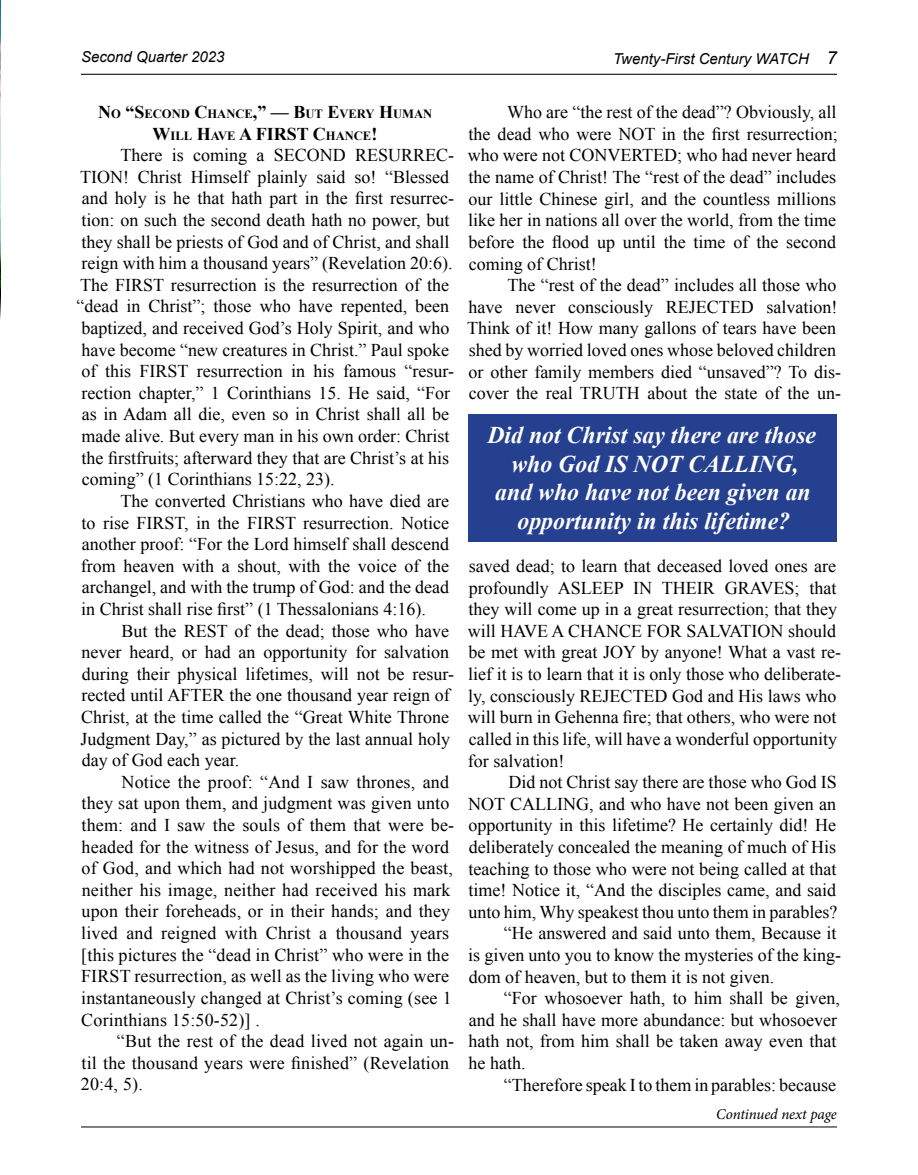
<style>
.page{position:relative;width:918px;height:1175px;background:#fff}
.page>*{position:absolute;margin:0;border:0;box-sizing:border-box;transform-origin:0 0}
.t1{font:italic 700 24px/28.5px "Times New Roman";color:#fff;text-align:center}
.t2{font:18px/21.6px "Times New Roman";color:#000}
.t3{font:italic 15px "Arial";color:#000}
.t4{font:italic 15px "Minion Pro";letter-spacing:-.005em;color:#000}
.t5{font:700 12.6px/21.6px "Times New Roman";color:#000;text-align:center}
.s1{font-size:18px}
</style>
<div class="page">
<hr style="left:81px;top:74px;width:756px;height:1px;background:#000">
<hr style="left:81px;top:1126px;width:756px;height:1px;background:#000">
<img style="left:0;top:0;width:1px;height:320px">
<div style="left:468px;top:414px;width:369px;height:128px;background:#25408f"></div>
<p class="t3" style="left:81px;top:47px;width:145px">Second Quarter 2023</p>
<p class="t3" style="left:613px;top:49px;width:225px">Twenty-First Century WATCH <span class="s1">7</span></p>
<p class="t5" style="left:98px;top:103px;width:335px"><span class="s1">N</span>O <span class="s1">“S</span>ECOND <span class="s1">C</span>HANCE<span class="s1">,” — B</span>UT <span class="s1">E</span>VERY <span class="s1">H</span>UMAN<br><span class="s1">W</span>ILL <span class="s1">H</span>AVE <span class="s1">A FIRST C</span>HANCE<span class="s1">!</span></p>
<p class="t2" style="left:76px;top:144px;width:379px;text-indent:44px">There is coming a SECOND RESURREC-TION! Christ Himself plainly said so! “Blessed and holy is he that hath part in the first resurrec&shy;tion: on such the second death hath no power, but they shall be priests of God and of Christ, and shall reign with him a thousand years” (Revelation 20:6).<br>The FIRST resurrection is the resurrection of the “dead in Christ”; those who have repented, been baptized, and received God’s Holy Spirit, and who have become “new creatures in Christ.” Paul spoke of this FIRST resurrection in his famous “resur&shy;rection chapter,” 1 Corinthians 15. He said, “For as in Adam all die, even so in Christ shall all be made alive. But every man in his own order: Christ the firstfruits; afterward they that are Christ’s at his coming” (1 Corinthians 15:22, 23).</p>
<p class="t2" style="left:81px;top:490px;width:370px;text-align:justify;text-indent:40px">The converted Christians who have died are to rise FIRST, in the FIRST resurrection. Notice another proof: “For the Lord himself shall descend from heaven with a shout, with the voice of the archangel, and with the trump of God: and the dead in Christ shall rise first” (1 Thessalonians 4:16).</p>
<p class="t2" style="left:81px;top:619px;width:375px;text-indent:41px">But the REST of the dead; those who have never heard, or had an opportunity for salvation during their physical lifetimes, will not be resur&shy;rected until AFTER the one thousand year reign of Christ, at the time called the “Great White Throne Judgment Day,” as pictured by the last annual holy day of God each year.</p>
<p class="t2" style="left:81px;top:770px;width:375px;text-indent:41px">Notice the proof: “And I saw thrones, and they sat upon them, and judgment was given unto them: and I saw the souls of them that were be&shy;headed for the witness of Jesus, and for the word of God, and which had not worshipped the beast, neither his image, neither had received his mark upon their foreheads, or in their hands; and they lived and reigned with Christ a thousand years [this pictures the “dead in Christ” who were in the FIRST resurrection, as well as the living who were instantaneously changed at Christ’s coming (see 1<br>Corinthians 15:50-52)] .</p>
<p class="t2" style="left:81px;top:1030px;width:375px;text-indent:36px">“But the rest of the dead lived not again un&shy;til the thousand years were finished” (Revelation<br>20:4, 5).</p>
<p class="t2" style="left:468px;top:101px;width:372px;text-align:justify;text-indent:39px">Who are “the rest of the dead”? Obviously, all the dead who were NOT in the first resurrection; who were not CONVERTED; who had never heard the name of Christ! The “rest of the dead” includes our little Chinese girl, and the countless millions like her in nations all over the world, from the time before the flood up until the time of the second coming of Christ!</p>
<p class="t2" style="left:467px;top:274px;width:376px;text-indent:40px">The “rest of the dead” includes all those who have never consciously REJECTED salvation!<br>Think of it! How many gallons of tears have been shed by worried loved ones whose beloved children or other family members died “unsaved”? To dis&shy;cover the real TRUTH about the state of the un-</p>
<h1 class="t1" style="left:487px;top:420px;width:330px">Did not Christ say there are those who God IS NOT CALLING, and who have not been given an opportunity in this lifetime?</h1>
<p class="t2" style="left:468px;top:555px;width:375px">saved dead; to learn that deceased loved ones are profoundly ASLEEP IN THEIR GRAVES; that they will come up in a great resurrection; that they will HAVE A CHANCE FOR SALVATION should be met with great JOY by anyone! What a vast re&shy;lief it is to learn that it is only those who deliberate&shy;ly, consciously REJECTED God and His laws who will burn in Gehenna fire; that others, who were not called in this life, will have a wonderful opportunity for salvation!</p>
<p class="t2" style="left:509px;top:771px;width:330px">Did not Christ say there are those who God IS</p>
<p class="t2" style="left:468px;top:792px;width:370px">NOT CALLING, and who have not been given an</p>
<p class="t2" style="left:469px;top:814px;width:369px">opportunity in this lifetime? He certainly did! He</p>
<p class="t2" style="left:469px;top:835px;width:369px">deliberately concealed the meaning of much of His</p>
<p class="t2" style="left:469px;top:857px;width:370px">teaching to those who were not being called at that</p>
<p class="t2" style="left:469px;top:879px;width:369px">time! Notice it, “And the disciples came, and said</p>
<p class="t2" style="left:469px;top:900px;width:370px">unto him, Why speakest thou unto them in parables?</p>
<p class="t2" style="left:504px;top:922px;width:334px">“He answered and said unto them, Because it</p>
<p class="t2" style="left:468px;top:943px;width:374px">is given unto you to know the mysteries of the king-</p>
<p class="t2" style="left:469px;top:965px;width:307px">dom of heaven, but to them it is not given.</p>
<p class="t2" style="left:504px;top:987px;width:337px">“For whosoever hath, to him shall be given,</p>
<p class="t2" style="left:469px;top:1008px;width:370px">and he shall have more abundance: but whosoever</p>
<p class="t2" style="left:469px;top:1030px;width:369px">hath not, from him shall be taken away even that</p>
<p class="t2" style="left:469px;top:1051px;width:58px">he hath.</p>
<p class="t2" style="left:504px;top:1073px;width:334px">“Therefore speak I to them in parables: because</p>
<p class="t4" style="left:716px;top:1104px;width:122px">Continued next page</p>
</div>
